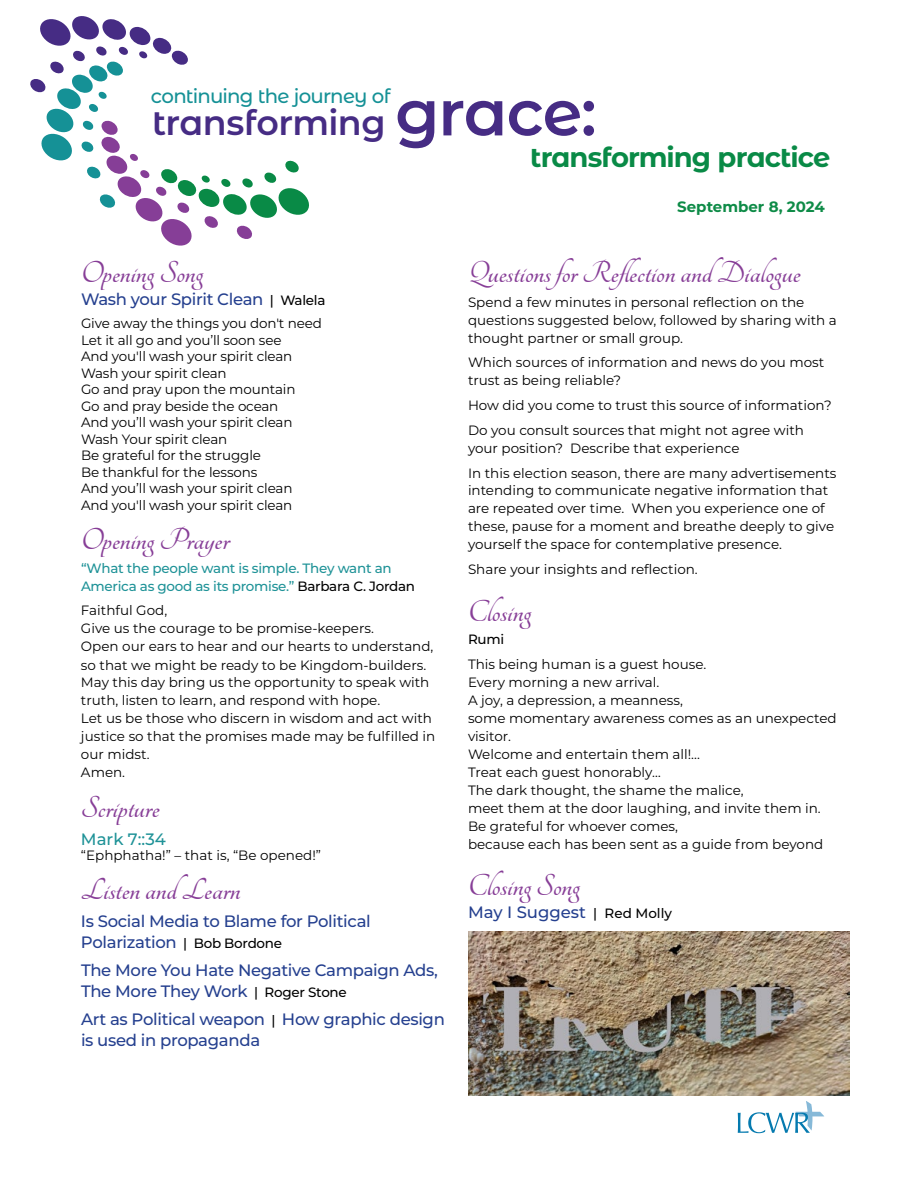
<style>
.page{position:relative;width:918px;height:1188px;background:#fff}
.page>*{position:absolute;margin:0;border:0;box-sizing:border-box;transform-origin:0 0}
.t1{font:600 34.8px "Montserrat Alternates";letter-spacing:-.015em;color:#462c84}
.t2{font:700 33px "Tangerine";color:#873e97}
.t3{font:700 27.45px "Montserrat Alternates";letter-spacing:-.035em;color:#098a46}
.t4{font:500 19.8px "Montserrat Alternates";letter-spacing:-.04em;color:#159196}
.t5{font:500 16.5px/21px "Montserrat";letter-spacing:-.02em;color:#25408f}
.t6{font:500 16.5px "Montserrat";color:#25408f}
.t7{font:500 16.5px "Montserrat";color:#1e9297}
.t8{font:700 15px "Montserrat";color:#0e8b47}
.t9{font:13.5px/18px "Montserrat";color:#000}
.t10{font:500 13.5px/18px "Montserrat";letter-spacing:-.02em;color:#1e9297}
.t11{font:500 13.5px "Montserrat";color:#000}
.s1{font-size:64.05px}
.s2{font-size:13.5px;color:#000}
.s3{color:#000}
</style>
<div class="page">
<svg style="left:30px;top:16px;width:279px;height:230px"></svg>
<svg style="left:738px;top:1101px;width:86px;height:32px"></svg>
<img style="left:468px;top:932px;width:382px;height:163px">
<h3 class="t4" style="left:151px;top:82px;width:241px">continuing the journey of</h3>
<h1 class="t1" style="left:152px;top:98px;width:446px">transforming <span class="s1">grace:</span></h1>
<h3 class="t3" style="left:530px;top:137px;width:302px">transforming practice</h3>
<h2 class="t2" style="left:81px;top:257px;width:124px">Opening Song</h2>
<p class="t5" style="left:81px;top:288px;width:246px">Wash your Spirit Clean <span class="s2">| Walela</span></p>
<p class="t9" style="left:81px;top:315px;width:242px;line-height:16.5px">Give away the things you don′t need<br>Let it all go and you’ll soon see<br>And you′ll wash your spirit clean<br>Wash your spirit clean<br>Go and pray upon the mountain<br>Go and pray beside the ocean<br>And you’ll wash your spirit clean<br>Wash Your spirit clean<br>Be grateful for the struggle<br>Be thankful for the lessons<br>And you’ll wash your spirit clean<br>And you′ll wash your spirit clean</p>
<h2 class="t2" style="left:81px;top:524px;width:150px">Opening Prayer</h2>
<p class="t10" style="left:81px;top:558px;width:336px">“What the people want is simple. They want an<br>America as good as its promise.” <span class="s3">Barbara C. Jordan</span></p>
<p class="t9" style="left:81px;top:601px;width:356px">Faithful God,<br>Give us the courage to be promise-keepers.<br>Open our ears to hear and our hearts to understand, so that we might be ready to be Kingdom-builders.<br>May this day bring us the opportunity to speak with truth, listen to learn, and respond with hope.<br>Let us be those who discern in wisdom and act with justice so that the promises made may be fulfilled in our midst.<br>Amen.</p>
<h2 class="t2" style="left:81px;top:792px;width:80px">Scripture</h2>
<p class="t7" style="left:81px;top:827px;width:86px">Mark 7::34</p>
<p class="t9" style="left:81px;top:845px;width:242px">“Ephphatha!” – that is, “Be opened!”</p>
<h2 class="t2" style="left:81px;top:874px;width:161px">Listen and Learn</h2>
<p class="t5" style="left:81px;top:910px;width:291px">Is Social Media to Blame for Political<br>Polarization <span class="s2">| Bob Bordone</span></p>
<p class="t5" style="left:81px;top:959px;width:358px">The More You Hate Negative Campaign Ads,<br>The More They Work <span class="s2">| Roger Stone</span></p>
<p class="t5" style="left:81px;top:1008px;width:365px">Art as Political weapon <span class="s2">|</span> How graphic design is used in propaganda</p>
<p class="t8" style="left:677px;top:195px;width:149px">September 8, 2024</p>
<h2 class="t2" style="left:468px;top:257px;width:334px">Questions for Reflection and Dialogue</h2>
<p class="t9" style="left:468px;top:292px;width:370px">Spend a few minutes in personal reflection on the questions suggested below, followed by sharing with a thought partner or small group.</p>
<p class="t9" style="left:468px;top:353px;width:358px">Which sources of information and news do you most trust as being reliable?</p>
<p class="t9" style="left:468px;top:392px;width:365px;line-height:24.8px">How did you come to trust this source of information?<br>Do you consult sources that might not agree with</p>
<p class="t9" style="left:468px;top:435px;width:370px;line-height:24.8px">your position? Describe that experience<br>In this election season, there are many advertisements</p>
<p class="t9" style="left:468px;top:481px;width:368px">intending to communicate negative information that are repeated over time. When you experience one of these, pause for a moment and breathe deeply to give yourself the space for contemplative presence.</p>
<p class="t9" style="left:468px;top:560px;width:231px">Share your insights and reflection.</p>
<h2 class="t2" style="left:468px;top:595px;width:65px">Closing</h2>
<p class="t11" style="left:468px;top:630px;width:38px">Rumi</p>
<p class="t9" style="left:468px;top:654px;width:370px">This being human is a guest house.<br>Every morning a new arrival.<br>A joy, a depression, a meanness,<br>some momentary awareness comes as an unexpected visitor.<br>Welcome and entertain them all!...<br>Treat each guest honorably…<br>The dark thought, the shame the malice,<br>meet them at the door laughing, and invite them in.<br>Be grateful for whoever comes,<br>because each has been sent as a guide from beyond</p>
<h2 class="t2" style="left:468px;top:870px;width:114px">Closing Song</h2>
<p class="t6" style="left:468px;top:901px;width:206px">May I Suggest <span class="s2">| Red Molly</span></p>
</div>
